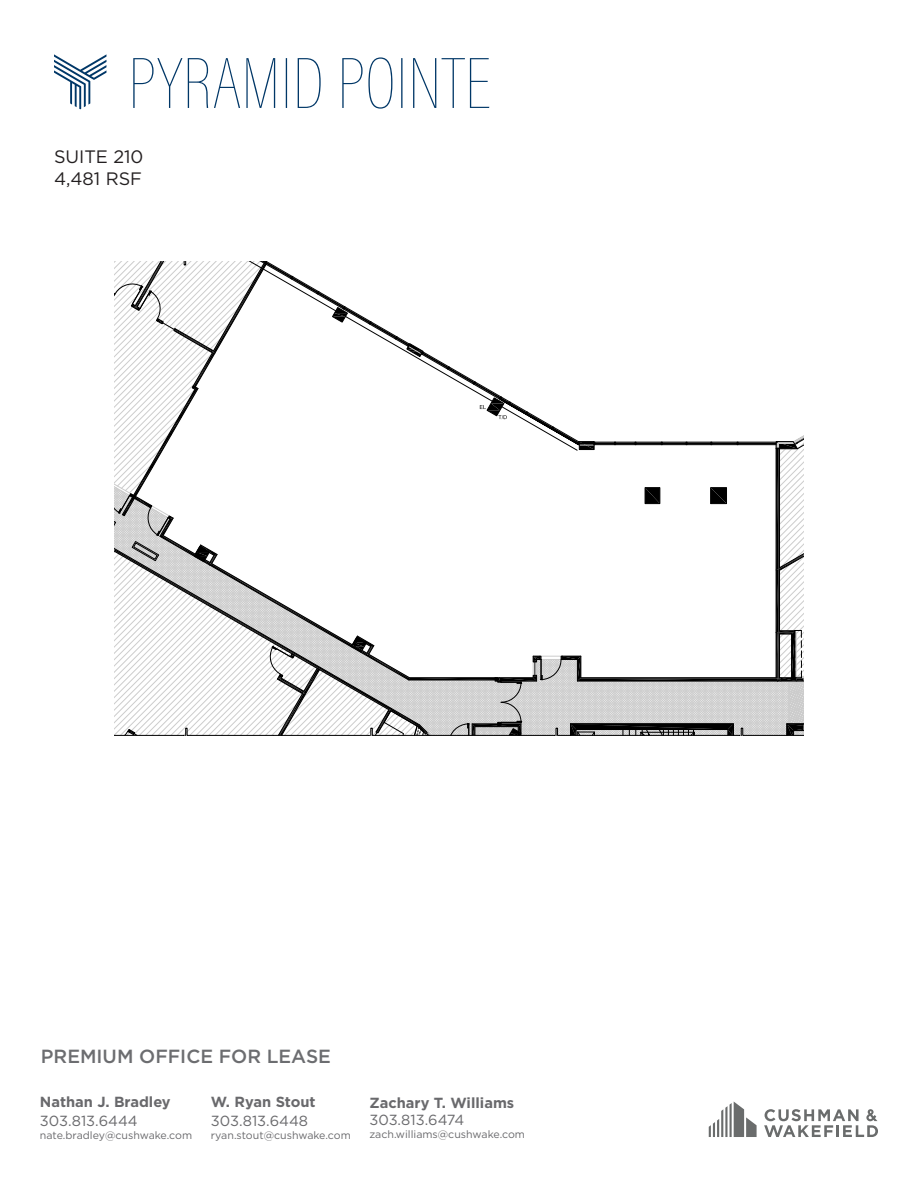
<style>
.page{position:relative;width:918px;height:1188px;background:#fff}
.page>*{position:absolute;margin:0;border:0;box-sizing:border-box;transform-origin:0 0}
.t1{font:500 19.05px "Gotham";color:#6c6d70}
.t2{font:18px "Gotham";color:#231f20}
.t3{font:700 14.7px "Gotham";color:#69696c}
.t4{font:14.7px "Gotham";color:#69696c}
.t5{font:10.65px "Gotham";color:#69696c}
</style>
<div class="page">
<svg style="left:133px;top:57px;width:356px;height:52px"></svg>
<svg style="left:54px;top:54px;width:52px;height:55px"></svg>
<svg style="left:709px;top:1102px;width:48px;height:35px"></svg>
<svg style="left:764px;top:1109px;width:114px;height:28px"></svg>
<svg style="left:114px;top:261px;width:690px;height:475px"></svg>
<p class="t2" style="left:54px;top:146px;width:91px">SUITE 210</p>
<p class="t2" style="left:54px;top:167px;width:90px">4,481 RSF</p>
<h1 class="t1" style="left:41px;top:1044px;width:292px">PREMIUM OFFICE FOR LEASE</h1>
<h3 class="t3" style="left:211px;top:1092px;width:106px">W. Ryan Stout</h3>
<h3 class="t4" style="left:211px;top:1112px;width:99px">303.813.6448</h3>
<p class="t5" style="left:211px;top:1129px;width:141px">ryan.stout@cushwake.com</p>
<h3 class="t3" style="left:40px;top:1092px;width:132px">Nathan J. Bradley</h3>
<h3 class="t4" style="left:40px;top:1112px;width:99px">303.813.6444</h3>
<p class="t5" style="left:40px;top:1129px;width:154px">nate.bradley@cushwake.com</p>
<h3 class="t3" style="left:369px;top:1093px;width:146px">Zachary T. Williams</h3>
<h3 class="t4" style="left:369px;top:1110px;width:96px">303.813.6474</h3>
<p class="t5" style="left:369px;top:1127px;width:157px">zach.williams@cushwake.com</p>
</div>
